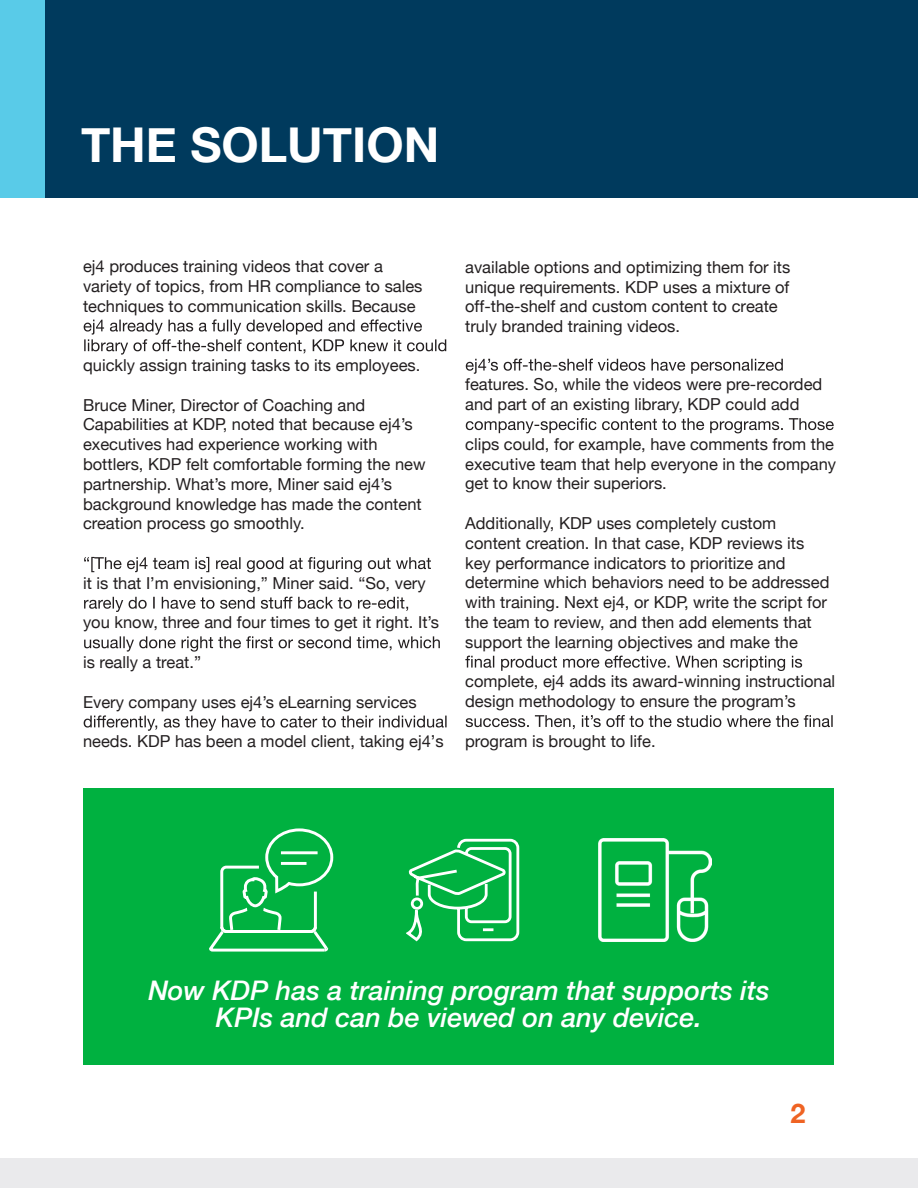
<style>
.page{position:relative;width:918px;height:1188px;background:#fff}
.page>*{position:absolute;margin:0;border:0;box-sizing:border-box;transform-origin:0 0}
.t1{font:700 48px "Helvetica Neue";color:#fff}
.t2{font:italic 500 27px/27px "Helvetica Neue";color:#fff;text-align:center}
.t3{font:700 27px "Helvetica Neue";color:#ef6323}
.t4{font:16.5px/19.8px "Helvetica Neue";color:#231f20}
</style>
<div class="page">
<div style="left:44px;top:0;width:874px;height:197px;background:#003a5d"></div>
<div style="left:0;top:0;width:44px;height:197px;background:#59cbe8"></div>
<svg style="left:84px;top:319px;width:362px;height:36px"></svg>
<svg style="left:84px;top:557px;width:347px;height:15px"></svg>
<svg style="left:84px;top:597px;width:324px;height:15px"></svg>
<svg style="left:84px;top:636px;width:356px;height:16px"></svg>
<svg style="left:84px;top:715px;width:363px;height:16px"></svg>
<div style="left:0;top:1158px;width:918px;height:30px;background:#eaeaec"></div>
<svg style="left:466px;top:359px;width:317px;height:15px"></svg>
<svg style="left:466px;top:418px;width:368px;height:15px"></svg>
<svg style="left:465px;top:656px;width:337px;height:15px"></svg>
<svg style="left:466px;top:715px;width:367px;height:14px"></svg>
<div style="left:84px;top:788px;width:750px;height:277px;background:#00b140"></div>
<svg style="left:209px;top:828px;width:125px;height:124px"></svg>
<hr style="left:281px;top:851px;width:37px;height:3px;background:#fff">
<hr style="left:281px;top:862px;width:26px;height:3px;background:#fff">
<svg style="left:406px;top:838px;width:114px;height:104px"></svg>
<img style="left:598px;top:839px;width:114px;height:102px">
<h1 class="t1" style="left:81px;top:107px;width:360px">THE SOLUTION</h1>
<p class="t4" style="left:83px;top:257px;width:341px">ej4 produces training videos that cover a variety of topics, from HR compliance to sales techniques to communication skills. Because</p>
<p class="t4" style="left:83px;top:356px;width:339px">quickly assign training tasks to its employees.</p>
<p class="t4" style="left:83px;top:396px;width:344px">Bruce Miner, Director of Coaching and Capabilities at KDP, noted that because ej4’s executives had experience working with bottlers, KDP felt comfortable forming the new partnership. What’s more, Miner said ej4’s background knowledge has made the content creation process go smoothly.</p>
<p class="t4" style="left:83px;top:574px;width:344px">it is that I’m envisioning,” Miner said. “So, very</p>
<p class="t4" style="left:83px;top:614px;width:358px">you know, three and four times to get it right. It’s</p>
<p class="t4" style="left:83px;top:653px;width:119px">is really a treat.”</p>
<p class="t4" style="left:83px;top:693px;width:335px">Every company uses ej4’s eLearning services</p>
<p class="t4" style="left:83px;top:732px;width:362px">needs. KDP has been a model client, taking ej4’s</p>
<p class="t4" style="left:465px;top:258px;width:327px">available options and optimizing them for its unique requirements. KDP uses a mixture of off-the-shelf and custom content to create truly branded training videos.</p>
<p class="t4" style="left:465px;top:376px;width:359px">features. So, while the videos were pre-recorded and part of an existing library, KDP could add</p>
<p class="t4" style="left:465px;top:435px;width:373px">clips could, for example, have comments from the executive team that help everyone in the company get to know their superiors.</p>
<p class="t4" style="left:465px;top:514px;width:366px">Additionally, KDP uses completely custom content creation. In that case, KDP reviews its key performance indicators to prioritize and determine which behaviors need to be addressed with training. Next ej4, or KDP, write the script for the team to review, and then add elements that support the learning objectives and make the</p>
<p class="t4" style="left:465px;top:673px;width:372px">complete, ej4 adds its award-winning instructional design methodology to ensure the program’s</p>
<p class="t4" style="left:465px;top:732px;width:192px">program is brought to life.</p>
<h2 class="t2" style="left:148px;top:975px;width:623px">Now KDP has a training program that supports its<br>KPIs and can be viewed on any device.</h2>
<h2 class="t3" style="left:791px;top:1092px;width:17px">2</h2>
</div>
